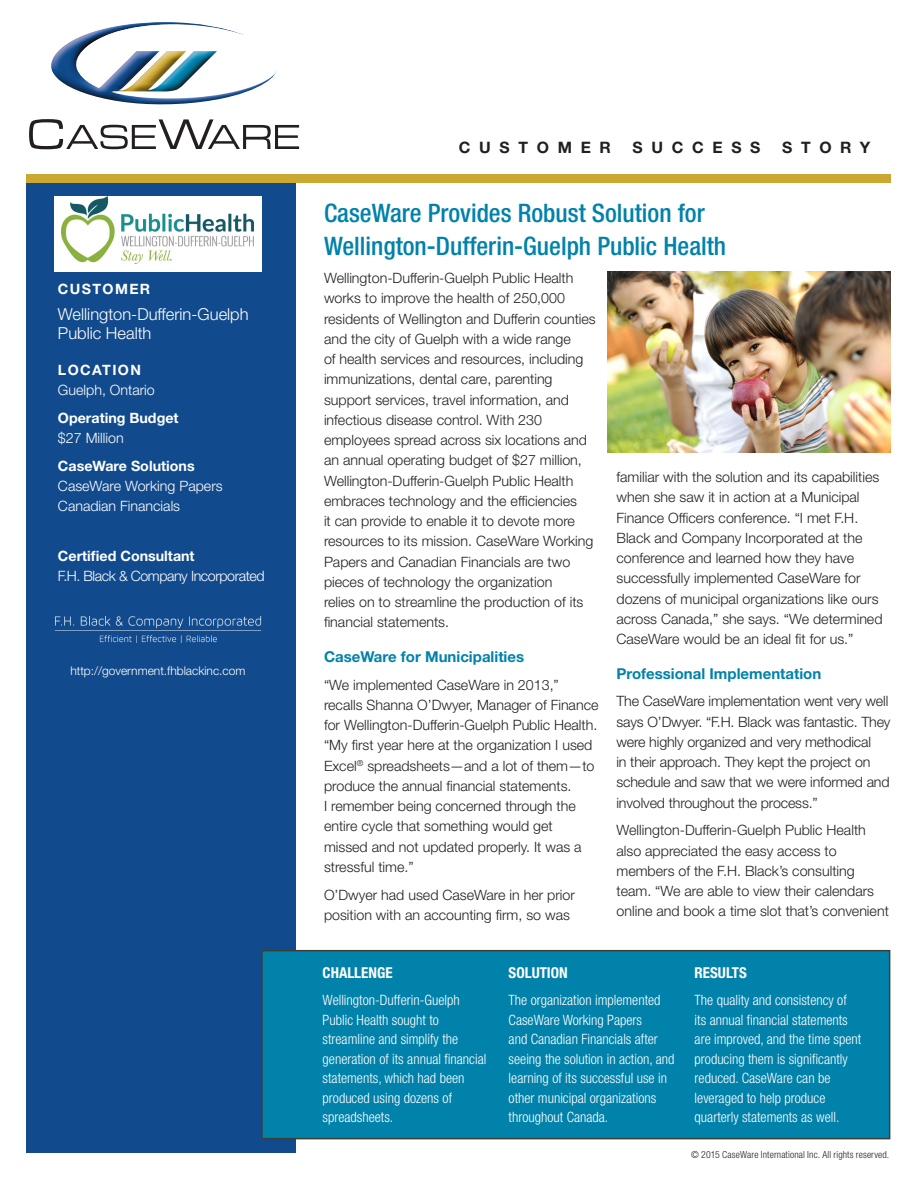
<style>
.page{position:relative;width:918px;height:1188px;background:#fff}
.page>*{position:absolute;margin:0;border:0;box-sizing:border-box;transform-origin:0 0}
.A__Title{font:500 condensed 25.5px/33px "Helvetica Neue LT Std";color:#0082ab}
.Sidebar_-_Customer_N{font:300 16.5px/19.5px "Helvetica Neue LT Std";color:#fff}
.t1{font:700 15.75px "Helvetica Neue LT Std";letter-spacing:.55em;color:#231f20}
.Main_-_Sub_Head{font:700 15px "Helvetica Neue LT Std";color:#0082ab}
.A__CSR_Title{font:700 condensed 15px "Helvetica Neue LT Std";color:#fff}
.Main_-_Body_copy{font:300 14.25px/20.2px "Helvetica Neue LT Std";color:#231f20}
.A__CSR_-_Copy{font:300 condensed 14.25px/19.5px "Helvetica Neue LT Std";color:#fff}
.Sidebar_-_Body_copy{font:300 14.25px/19.5px "Helvetica Neue LT Std";color:#fff}
.Sidebar_-_Subhead{font:700 14.25px "Helvetica Neue LT Std";color:#fff}
.Sidebar_-_Body_copy-2{font:300 14.25px "Helvetica Neue LT Std";letter-spacing:-.03em;color:#fff}
.Sidebar_-_Header{font:700 14.25px "Helvetica Neue LT Std";letter-spacing:.095em;color:#fff}
.Sidebar_-_Customer_N-2{font:300 12px "Helvetica Neue LT Std";color:#fff}
.t2{font:300 condensed 9.75px "Helvetica Neue LT Std";letter-spacing:.015em;color:#231f20}
</style>
<div class="page">
<div style="left:26px;top:182px;width:270px;height:971px;background:#124b8d"></div>
<div style="left:26px;top:174px;width:864px;height:9px;background:#cba831"></div>
<div style="left:261px;top:950px;width:629px;height:189px;background:#0082ab;border:2px solid #3a4038"></div>
<svg style="left:29px;top:119px;width:270px;height:30px"></svg>
<img style="left:51px;top:22px;width:226px;height:83px">
<div style="left:54px;top:196px;width:207px;height:76px;background:#fff"></div>
<img style="left:61px;top:196px;width:193px;height:68px">
<img style="left:608px;top:272px;width:283px;height:181px">
<img style="left:54px;top:616px;width:207px;height:26px">
<p class="Sidebar_-_Header" style="left:58px;top:280px;width:94px">CUSTOMER</p>
<p class="Sidebar_-_Customer_N" style="left:58px;top:304px;width:192px">Wellington-Dufferin-Guelph<br>Public Health</p>
<p class="Sidebar_-_Header" style="left:58px;top:361px;width:85px">LOCATION</p>
<p class="Sidebar_-_Body_copy" style="left:58px;top:380px;width:98px">Guelph, Ontario</p>
<p class="Sidebar_-_Subhead" style="left:58px;top:409px;width:122px">Operating Budget</p>
<p class="Sidebar_-_Body_copy" style="left:58px;top:428px;width:67px">$27 Million</p>
<p class="Sidebar_-_Subhead" style="left:58px;top:457px;width:138px">CaseWare Solutions</p>
<p class="Sidebar_-_Body_copy" style="left:58px;top:476px;width:166px">CaseWare Working Papers<br>Canadian Financials</p>
<p class="Sidebar_-_Subhead" style="left:58px;top:547px;width:138px">Certified Consultant</p>
<p class="Sidebar_-_Body_copy-2" style="left:58px;top:567px;width:208px">F.H. Black &amp; Company Incorporated</p>
<p class="Sidebar_-_Customer_N-2" style="left:70px;top:664px;width:177px">http://government.fhblackinc.com</p>
<p class="t1" style="left:459px;top:138px;width:153px">CUSTOMER</p>
<p class="t1" style="left:633px;top:138px;width:129px">SUCCESS</p>
<p class="t1" style="left:782px;top:138px;width:90px">STORY</p>
<p class="A__Title" style="left:324px;top:196px;width:404px">CaseWare Provides Robust Solution for<br>Wellington-Dufferin-Guelph Public Health</p>
<p class="Main_-_Body_copy" style="left:324px;top:268px;width:273px">Wellington-Dufferin-Guelph Public Health works to improve the health of 250,000 residents of Wellington and Dufferin counties and the city of Guelph with a wide range<br>of health services and resources, including immunizations, dental care, parenting support services, travel information, and infectious disease control. With 230 employees spread across six locations and an annual operating budget of $27 million, Wellington-Dufferin-Guelph Public Health embraces technology and the efficiencies<br>it can provide to enable it to devote more resources to its mission. CaseWare Working Papers and Canadian Financials are two pieces of technology the organization<br>relies on to streamline the production of its financial statements.</p>
<p class="Main_-_Sub_Head" style="left:324px;top:647px;width:202px">CaseWare for Municipalities</p>
<p class="Main_-_Body_copy" style="left:324px;top:674px;width:276px">“We implemented CaseWare in 2013,” recalls Shanna O’Dwyer, Manager of Finance for Wellington-Dufferin-Guelph Public Health. “My first year here at the organization I used Excel<sup>®</sup> spreadsheets—and a lot of them—to produce the annual financial statements.<br>I remember being concerned through the entire cycle that something would get missed and not updated properly. It was a stressful time.”</p>
<p class="Main_-_Body_copy" style="left:324px;top:884px;width:253px">O’Dwyer had used CaseWare in her prior position with an accounting firm, so was</p>
<p class="Main_-_Body_copy" style="left:616px;top:467px;width:268px">familiar with the solution and its capabilities when she saw it in action at a Municipal Finance Officers conference. “I met F.H.<br>Black and Company Incorporated at the conference and learned how they have successfully implemented CaseWare for dozens of municipal organizations like ours across Canada,” she says. “We determined CaseWare would be an ideal fit for us.”</p>
<p class="Main_-_Sub_Head" style="left:616px;top:664px;width:206px">Professional Implementation</p>
<p class="Main_-_Body_copy" style="left:616px;top:691px;width:276px">The CaseWare implementation went very well says O’Dwyer. “F.H. Black was fantastic. They were highly organized and very methodical<br>in their approach. They kept the project on schedule and saw that we were informed and involved throughout the process.”</p>
<p class="Main_-_Body_copy" style="left:616px;top:820px;width:274px">Wellington-Dufferin-Guelph Public Health also appreciated the easy access to members of the F.H. Black’s consulting team. “We are able to view their calendars online and book a time slot that’s convenient</p>
<p class="A__CSR_Title" style="left:323px;top:963px;width:72px">CHALLENGE</p>
<p class="A__CSR_-_Copy" style="left:323px;top:990px;width:165px">Wellington-Dufferin-Guelph<br>Public Health sought to streamline and simplify the generation of its annual financial statements, which had been produced using dozens of spreadsheets.</p>
<p class="A__CSR_Title" style="left:509px;top:963px;width:61px">SOLUTION</p>
<p class="A__CSR_-_Copy" style="left:509px;top:990px;width:167px">The organization implemented<br>CaseWare Working Papers<br>and Canadian Financials after seeing the solution in action, and learning of its successful use in other municipal organizations throughout Canada.</p>
<p class="A__CSR_Title" style="left:695px;top:963px;width:54px">RESULTS</p>
<p class="A__CSR_-_Copy" style="left:695px;top:990px;width:168px">The quality and consistency of its annual financial statements are improved, and the time spent producing them is significantly reduced. CaseWare can be leveraged to help produce quarterly statements as well.</p>
<p class="t2" style="left:691px;top:1149px;width:200px">© 2015 CaseWare International Inc. All rights reserved.</p>
</div>
